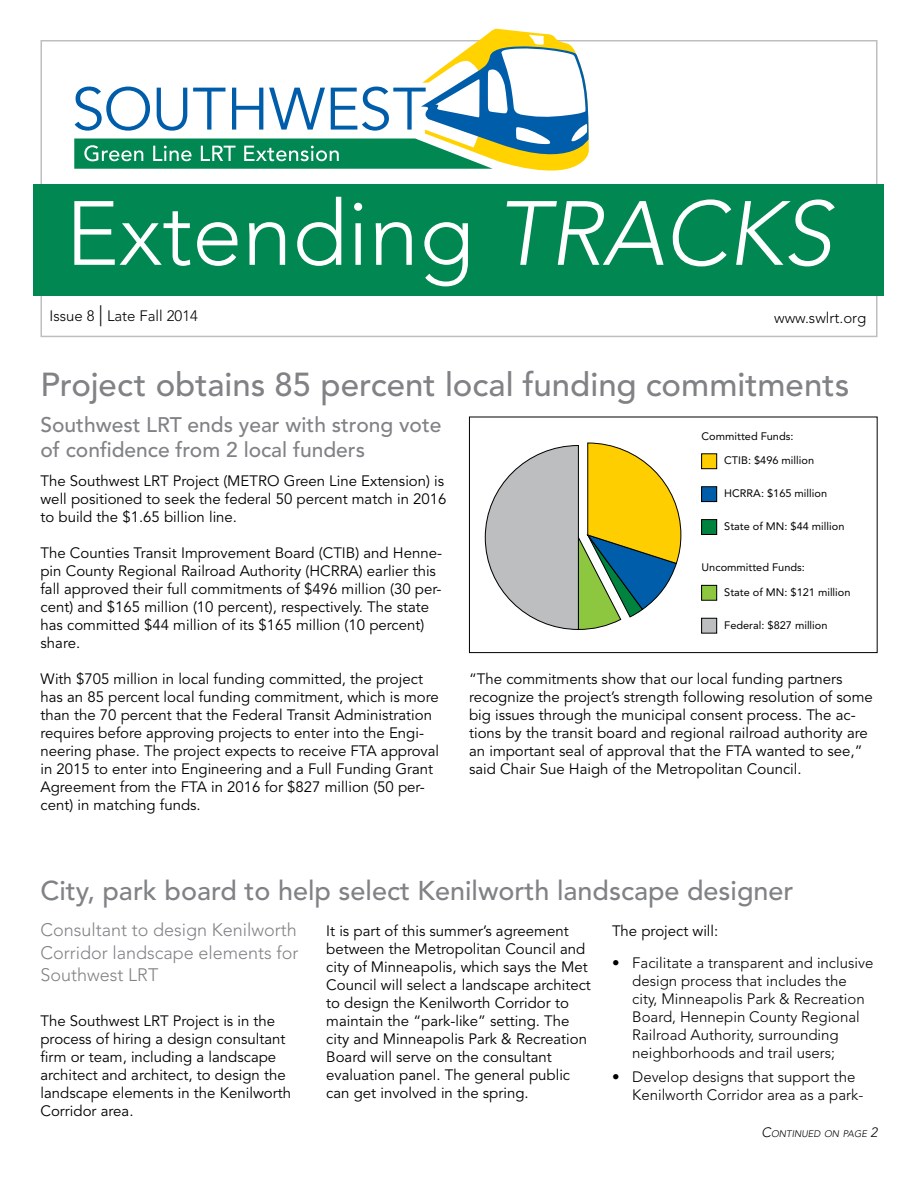
<style>
.page{position:relative;width:918px;height:1188px;background:#fff}
.page>*{position:absolute;margin:0;border:0;box-sizing:border-box;transform-origin:0 0}
.Main_Heading{font:300 90px "Avenir LT Std";color:#fff}
.Head_level_1{font:500 33px "Avenir LT Std";color:#808285}
.Head_level_1-2{font:500 27px "Avenir LT Std";color:#808285}
.Subhead_2{font:500 21px/25.2px "Avenir LT Std";color:#808285}
.Intro_Paragraph{font:300 18px/22.5px "Avenir LT Std";color:#808285;text-align:justify}
.Text_Paragraph{font:15px/18px "Avenir LT Std";color:#000}
.t1{font:300 15px/18px "Avenir LT Std";color:#000}
.t2{font:10.8px "Avenir LT Std";color:#000}
.t3{font:italic 300 9.45px "Avenir LT Std";color:#000}
.s1{font-style:italic}
.s2{font-size:21px}
.s3{font-size:13.5px}
</style>
<div class="page">
<div style="left:34px;top:184px;width:850px;height:111px;background:#008752"></div>
<svg style="left:74px;top:28px;width:515px;height:143px"></svg>
<svg style="left:485px;top:443px;width:196px;height:187px"></svg>
<div style="left:702px;top:454px;width:15px;height:15px;background:#ffce00"></div>
<div style="left:701px;top:454px;width:16px;height:15px;border:1px solid #000"></div>
<div style="left:702px;top:487px;width:15px;height:15px;background:#005daa"></div>
<div style="left:701px;top:487px;width:16px;height:15px;border:1px solid #000"></div>
<div style="left:702px;top:520px;width:15px;height:14px;background:#00833e"></div>
<div style="left:701px;top:519px;width:16px;height:16px;border:1px solid #000"></div>
<div style="left:702px;top:585px;width:15px;height:15px;background:#8dc63f"></div>
<div style="left:701px;top:585px;width:16px;height:15px;border:1px solid #000"></div>
<div style="left:702px;top:618px;width:15px;height:15px;background:#bcbec0"></div>
<div style="left:701px;top:618px;width:16px;height:15px;border:1px solid #000"></div>
<div style="left:469px;top:417px;width:409px;height:236px;border:1px solid #000"></div>
<h1 class="Main_Heading" style="left:66px;top:181px;width:768px">Extending <span class="s1">TRACKS</span></h1>
<p class="t1" style="left:50px;top:307px;width:150px">Issue 8 <span class="s2">|</span> Late Fall 2014</p>
<p class="t1" style="left:774px;top:309px;width:93px">www.swlrt.org</p>
<h1 class="Head_level_1" style="left:40px;top:366px;width:811px">Project obtains 85 percent local funding commitments</h1>
<h2 class="Subhead_2" style="left:40px;top:413px;width:403px">Southwest LRT ends year with strong vote of confidence from 2 local funders</h2>
<p class="Text_Paragraph" style="left:40px;top:472px;width:408px">The Southwest LRT Project (METRO Green Line Extension) is well positioned to seek the federal 50 percent match in 2016 to build the $1.65 billion line.</p>
<p class="Text_Paragraph" style="left:40px;top:544px;width:403px">The Counties Transit Improvement Board (CTIB) and Henne&shy;pin County Regional Railroad Authority (HCRRA) earlier this fall approved their full commitments of $496 million (30 per&shy;cent) and $165 million (10 percent), respectively. The state has committed $44 million of its $165 million (10 percent) share.</p>
<p class="Text_Paragraph" style="left:40px;top:670px;width:400px">With $705 million in local funding committed, the project has an 85 percent local funding commitment, which is more than the 70 percent that the Federal Transit Administration requires before approving projects to enter into the Engi&shy;neering phase. The project expects to receive FTA approval in 2015 to enter into Engineering and a Full Funding Grant Agreement from the FTA in 2016 for $827 million (50 per&shy;cent) in matching funds.</p>
<p class="Text_Paragraph" style="left:469px;top:670px;width:405px">“The commitments show that our local funding partners recognize the project’s strength following resolution of some big issues through the municipal consent process. The ac&shy;tions by the transit board and regional railroad authority are an important seal of approval that the FTA wanted to see,” said Chair Sue Haigh of the Metropolitan Council.</p>
<p class="t2" style="left:702px;top:430px;width:93px">Committed Funds:</p>
<p class="t2" style="left:724px;top:454px;width:91px">CTIB: $496 million</p>
<p class="t2" style="left:724px;top:487px;width:104px">HCRRA: $165 million</p>
<p class="t2" style="left:724px;top:520px;width:122px">State of MN: $44 million</p>
<p class="t2" style="left:702px;top:561px;width:105px">Uncommitted Funds:</p>
<p class="t2" style="left:724px;top:586px;width:128px">State of MN: $121 million</p>
<p class="t2" style="left:724px;top:619px;width:105px">Federal: $827 million</p>
<h1 class="Head_level_1-2" style="left:40px;top:875px;width:755px">City, park board to help select Kenilworth landscape designer</h1>
<p class="Intro_Paragraph" style="left:40px;top:919px;width:260px">Consultant to design Kenilworth Corridor landscape elements for Southwest LRT</p>
<p class="Text_Paragraph" style="left:40px;top:1012px;width:252px">The Southwest LRT Project is in the process of hiring a design consultant firm or team, including a landscape architect and architect, to design the landscape elements in the Kenilworth Corridor area.</p>
<p class="Text_Paragraph" style="left:326px;top:922px;width:266px">It is part of this summer’s agreement between the Metropolitan Council and city of Minneapolis, which says the Met Council will select a landscape architect to design the Kenilworth Corridor to maintain the “park-like” setting. The city and Minneapolis Park &amp; Recreation Board will serve on the consultant evaluation panel. The general public can get involved in the spring.</p>
<p class="Text_Paragraph" style="left:612px;top:922px;width:108px">The project will:</p>
<p class="t1" style="left:632px;top:953px;width:243px;text-indent:-20px">• Facilitate a transparent and inclusive design process that includes the city, Minneapolis Park &amp; Recreation Board, Hennepin County Regional Railroad Authority, surrounding neighborhoods and trail users;</p>
<p class="t1" style="left:632px;top:1068px;width:233px;text-indent:-20px">• Develop designs that support the<br>Kenilworth Corridor area as a park-</p>
<p class="t3" style="left:762px;top:1128px;width:117px"><span class="s3">C</span>ONTINUED ON PAGE <span class="s3">2</span></p>
</div>
